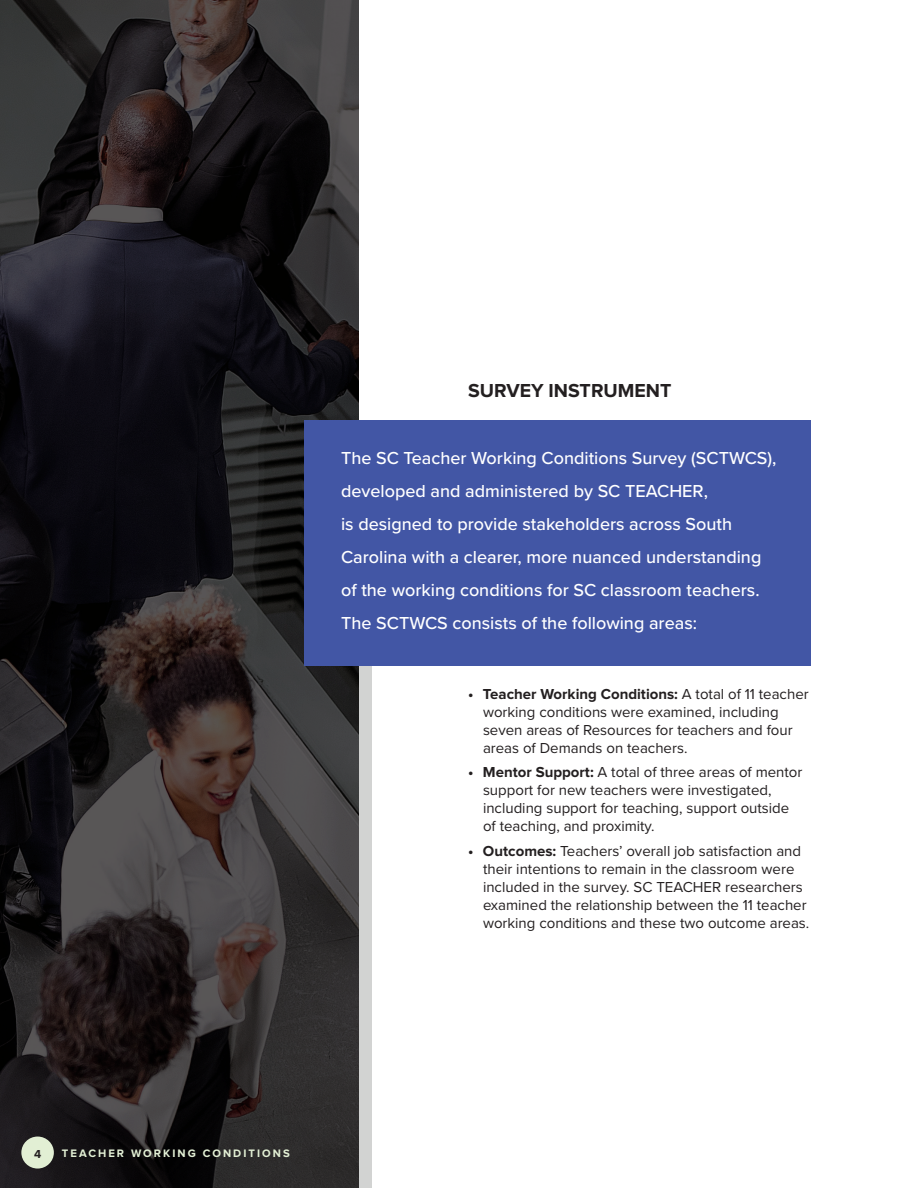
<style>
.page{position:relative;width:918px;height:1188px;background:#fff}
.page>*{position:absolute;margin:0;border:0;box-sizing:border-box;transform-origin:0 0}
.t1{font:700 19.5px "Proxima Nova";color:#231f20}
.t2{font:500 18px/33px "Proxima Nova";color:#fff}
.t3{font:15px/18px "Proxima Nova";color:#231f20}
.t4{font:700 12px "Proxima Nova";color:#231f20}
.t5{font:700 11.25px "Proxima Nova";letter-spacing:.18em;color:#e2efd4}
.s1{font-weight:700}
</style>
<div class="page">
<div style="left:356px;top:472px;width:16px;height:716px;background:#d2d3d2"></div>
<svg style="left:0;top:0;width:359px;height:1188px"></svg>
<div style="left:21px;top:1137px;width:33px;height:32px;background:#e2efd4;border-radius:50%"></div>
<div style="left:305px;top:420px;width:506px;height:245px;background:#4256a5"></div>
<h1 class="t1" style="left:468px;top:383px;width:205px">SURVEY INSTRUMENT</h1>
<p class="t2" style="left:341px;top:443px;width:437px">The SC Teacher Working Conditions Survey (SCTWCS), developed and administered by SC TEACHER,<br>is designed to provide stakeholders across South Carolina with a clearer, more nuanced understanding of the working conditions for SC classroom teachers.<br>The SCTWCS consists of the following areas:</p>
<p class="t3" style="left:483px;top:686px;width:327px;text-indent:-15px"><span class="s1">• Teacher Working Conditions:</span> A total of 11 teacher working conditions were examined, including seven areas of Resources for teachers and four areas of Demands on teachers.</p>
<p class="t3" style="left:483px;top:764px;width:321px;text-indent:-15px"><span class="s1">• Mentor Support:</span> A total of three areas of mentor support for new teachers were investigated, including support for teaching, support outside of teaching, and proximity.</p>
<p class="t3" style="left:483px;top:843px;width:328px;text-indent:-15px"><span class="s1">• Outcomes:</span> Teachers’ overall job satisfaction and their intentions to remain in the classroom were included in the survey. SC TEACHER researchers examined the relationship between the 11 teacher working conditions and these two outcome areas.</p>
<p class="t4" style="left:34px;top:1149px;width:9px">4</p>
<p class="t5" style="left:62px;top:1149px;width:229px">TEACHER WORKING CONDITIONS</p>
</div>
